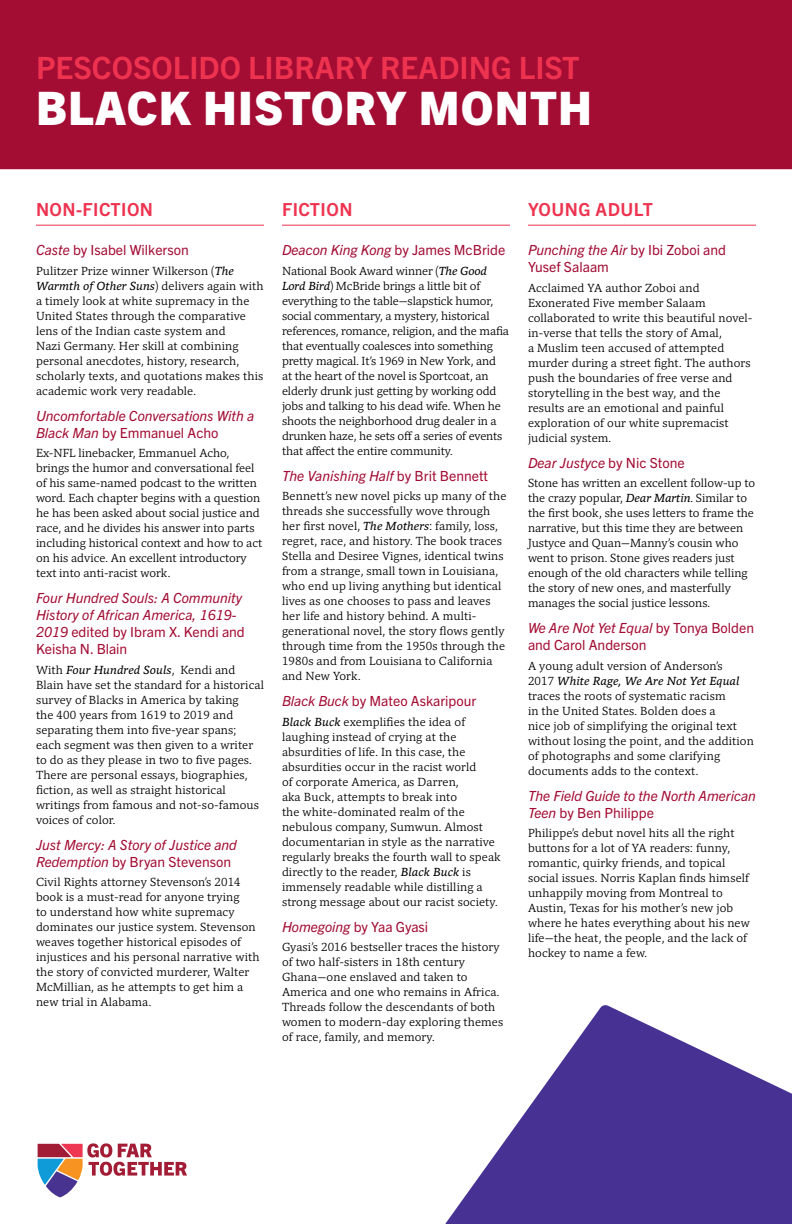
<style>
.page{position:relative;width:792px;height:1224px;background:#fff}
.page>*{position:absolute;margin:0;border:0;box-sizing:border-box;transform-origin:0 0}
.t1{font:800 46.2px "Trade Gothic Next LT Pro";letter-spacing:.025em;color:#fff}
.t2{font:700 30.8px "Trade Gothic Next LT Pro";color:#ee3350}
.t3{font:700 18px "Trade Gothic Next LT Pro";letter-spacing:.025em;color:#ee3350}
.t4{font:italic 14px/17px "Trade Gothic Next LT Pro";color:#a30c33}
.t5{font:14px/17px "Trade Gothic Next LT Pro";color:#a30c33}
.t6{font:12px/15px "Mundo Serif";letter-spacing:.01em;color:#000}
.t7{font:12px/15px "Mundo Serif";letter-spacing:-.01em;color:#000}
.s1{font-style:italic}
.s2{font-style:normal}
</style>
<div class="page">
<div style="left:0;top:0;width:792px;height:169px;background:#a30c33"></div>
<hr style="left:528px;top:225px;width:228px;height:1px;background:#ee3350">
<hr style="left:36px;top:225px;width:228px;height:1px;background:#ee3350">
<hr style="left:282px;top:225px;width:228px;height:1px;background:#ee3350">
<svg style="left:38px;top:1143px;width:149px;height:54px"></svg>
<svg style="left:445px;top:1005px;width:347px;height:219px;fill:#473192"></svg>
<h2 class="t2" style="left:36px;top:46px;width:545px">PESCOSOLIDO LIBRARY READING LIST</h2>
<h1 class="t1" style="left:36px;top:76px;width:558px">BLACK HISTORY MONTH</h1>
<h3 class="t3" style="left:36px;top:197px;width:119px">NON-FICTION</h3>
<p class="t5" style="left:36px;top:241px;width:154px"><span class="s1">Caste</span> by Isabel Wilkerson</p>
<p class="t6" style="left:36px;top:263px;width:229px">Pulitzer Prize winner Wilkerson (<span class="s1">The Warmth of Other Suns</span>) delivers again with a timely look at white supremacy in the United States through the comparative lens of the Indian caste system and<br>Nazi Germany. Her skill at combining personal anecdotes, history, research, scholarly texts, and quotations makes this academic work very readable.</p>
<p class="t4" style="left:36px;top:406px;width:220px">Uncomfortable Conversations With a<br>Black Man <span class="s2">by Emmanuel Acho</span></p>
<p class="t6" style="left:36px;top:445px;width:228px">Ex-NFL linebacker, Emmanuel Acho, brings the humor and conversational feel of his same-named podcast to the written word. Each chapter begins with a question he has been asked about social justice and race, and he divides his answer into parts including historical context and how to act on his advice. An excellent introductory text into anti-racist work.</p>
<p class="t4" style="left:36px;top:589px;width:210px">Four Hundred Souls: A Community<br>History of African America, 1619-<br>2019 <span class="s2">edited by Ibram X. Kendi and<br>Keisha N. Blain</span></p>
<p class="t6" style="left:36px;top:662px;width:229px">With <span class="s1">Four Hundred Souls</span>, Kendi and Blain have set the standard for a historical survey of Blacks in America by taking<br>the 400 years from 1619 to 2019 and separating them into five-year spans; each segment was then given to a writer to do as they please in two to five pages.<br>There are personal essays, biographies, fiction, as well as straight historical writings from famous and not-so-famous voices of color.</p>
<p class="t4" style="left:36px;top:835px;width:202px">Just Mercy: A Story of Justice and<br>Redemption <span class="s2">by Bryan Stevenson</span></p>
<p class="t6" style="left:36px;top:874px;width:225px">Civil Rights attorney Stevenson’s 2014 book is a must-read for anyone trying<br>to understand how white supremacy dominates our justice system. Stevenson weaves together historical episodes of injustices and his personal narrative with the story of convicted murderer, Walter McMillian, as he attempts to get him a new trial in Alabama.</p>
<h3 class="t3" style="left:282px;top:197px;width:72px">FICTION</h3>
<p class="t4" style="left:282px;top:241px;width:225px">Deacon King Kong <span class="s2">by James McBride</span></p>
<p class="t7" style="left:282px;top:263px;width:229px">National Book Award winner (<span class="s1">The Good Lord Bird</span>) McBride brings a little bit of everything to the table—slapstick humor, social commentary, a mystery, historical references, romance, religion, and the mafia that eventually coalesces into something pretty magical. It’s 1969 in New York, and at the heart of the novel is Sportcoat, an elderly drunk just getting by working odd jobs and talking to his dead wife. When he shoots the neighborhood drug dealer in a drunken haze, he sets off a series of events that affect the entire community.</p>
<p class="t4" style="left:282px;top:466px;width:208px">The Vanishing Half <span class="s2">by Brit Bennett</span></p>
<p class="t6" style="left:282px;top:488px;width:226px">Bennett’s new novel picks up many of the threads she successfully wove through her first novel, <span class="s1">The Mothers</span>: family, loss, regret, race, and history. The book traces Stella and Desiree Vignes, identical twins from a strange, small town in Louisiana, who end up living anything but identical lives as one chooses to pass and leaves her life and history behind. A multi&shy;generational novel, the story flows gently through time from the 1950s through the 1980s and from Louisiana to California and New York.</p>
<p class="t5" style="left:282px;top:692px;width:196px"><span class="s1">Black Buck</span> by Mateo Askaripour</p>
<p class="t6" style="left:282px;top:714px;width:220px"><span class="s1">Black Buck</span> exemplifies the idea of laughing instead of crying at the absurdities of life. In this case, the absurdities occur in the racist world<br>of corporate America, as Darren,<br>aka Buck, attempts to break into<br>the white-dominated realm of the nebulous company, Sumwun. Almost documentarian in style as the narrative regularly breaks the fourth wall to speak directly to the reader, <span class="s1">Black Buck</span> is immensely readable while distilling a strong message about our racist society.</p>
<p class="t5" style="left:282px;top:917px;width:148px"><span class="s1">Homegoing</span> by Yaa Gyasi</p>
<p class="t6" style="left:282px;top:939px;width:223px">Gyasi’s 2016 bestseller traces the history of two half-sisters in 18th century Ghana—one enslaved and taken to America and one who remains in Africa.<br>Threads follow the descendants of both women to modern-day exploring themes of race, family, and memory.</p>
<h3 class="t3" style="left:528px;top:197px;width:126px">YOUNG ADULT</h3>
<p class="t5" style="left:528px;top:241px;width:200px"><span class="s1">Punching the Air</span> by Ibi Zoboi and<br>Yusef Salaam</p>
<p class="t6" style="left:528px;top:280px;width:226px">Acclaimed YA author Zoboi and Exonerated Five member Salaam collaborated to write this beautiful novel&shy;in-verse that tells the story of Amal,<br>a Muslim teen accused of attempted murder during a street fight. The authors push the boundaries of free verse and storytelling in the best way, and the results are an emotional and painful exploration of our white supremacist judicial system.</p>
<p class="t4" style="left:528px;top:453px;width:158px">Dear Justyce <span class="s2">by Nic Stone</span></p>
<p class="t6" style="left:528px;top:475px;width:229px">Stone has written an excellent follow-up to the crazy popular, <span class="s1">Dear Martin</span>. Similar to the first book, she uses letters to frame the narrative, but this time they are between Justyce and Quan—Manny’s cousin who went to prison. Stone gives readers just enough of the old characters while telling the story of new ones, and masterfully manages the social justice lessons.</p>
<p class="t5" style="left:528px;top:619px;width:228px"><span class="s1">We Are Not Yet Equal</span> by Tonya Bolden and Carol Anderson</p>
<p class="t6" style="left:528px;top:658px;width:227px">A young adult version of Anderson’s<br>2017 <span class="s1">White Rage, We Are Not Yet Equal </span>traces the roots of systematic racism<br>in the United States. Bolden does a<br>nice job of simplifying the original text without losing the point, and the addition of photographs and some clarifying documents adds to the context.</p>
<p class="t4" style="left:528px;top:786px;width:230px">The Field Guide to the North American<br>Teen <span class="s2">by Ben Philippe</span></p>
<p class="t6" style="left:528px;top:825px;width:223px">Philippe’s debut novel hits all the right buttons for a lot of YA readers: funny, romantic, quirky friends, and topical social issues. Norris Kaplan finds himself unhappily moving from Montreal to Austin, Texas for his mother’s new job where he hates everything about his new life—the heat, the people, and the lack of hockey to name a few.</p>
</div>
